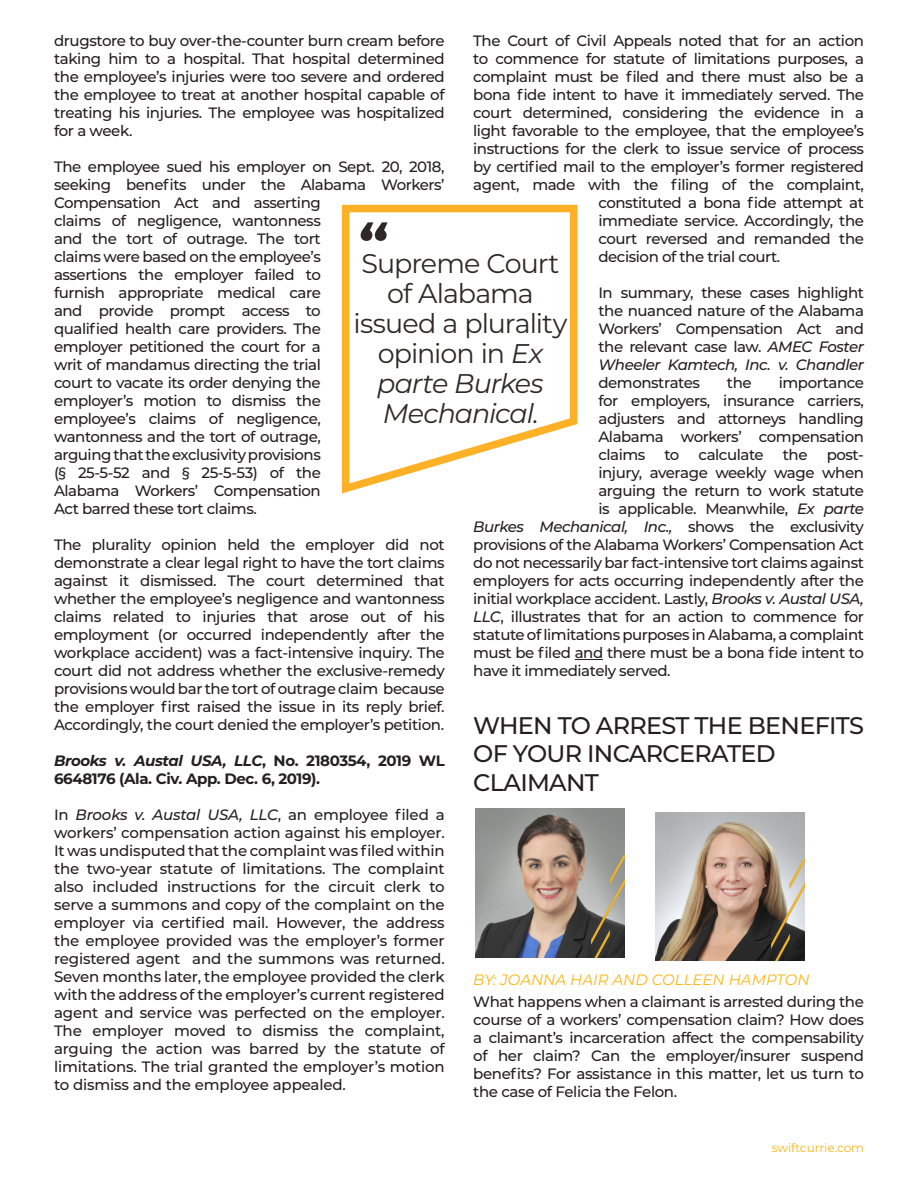
<style>
.page{position:relative;width:918px;height:1188px;background:#fff}
.page>*{position:absolute;margin:0;border:0;box-sizing:border-box;transform-origin:0 0}
.t1{font:27px/30px "Montserrat";letter-spacing:-.035em;color:#2e2926;text-align:center}
.t2{font:500 24px/28.8px "Montserrat";letter-spacing:-.03em;color:#231f20}
.t3{font:500 15px/18px "Montserrat";letter-spacing:-.03em;color:#231f20;text-align:justify}
.t4{font:700 15px/18px "Montserrat";letter-spacing:-.025em;color:#231f20}
.t5{font:italic 500 15px "Montserrat";letter-spacing:-.03em;color:#231f20}
.t6{font:italic 15px "Montserrat";color:#fcb615}
.t7{font:12px "Montserrat";color:#fcb615}
.s1{font-style:italic}
.s2{font-style:normal}
</style>
<div class="page">
<svg style="left:575px;top:659px;width:28px;height:1px"></svg>
<svg style="left:341px;top:204px;width:237px;height:290px"></svg>
<svg style="left:361px;top:222px;width:27px;height:19px"></svg>
<img style="left:476px;top:809px;width:148px;height:148px">
<img style="left:591px;top:856px;width:33px;height:101px">
<img style="left:656px;top:812px;width:148px;height:149px">
<img style="left:771px;top:860px;width:33px;height:101px">
<p class="t3" style="left:473px;top:31px;width:392px">The Court of Civil Appeals noted that for an action</p>
<p class="t3" style="left:473px;top:49px;width:392px">to commence for statute of limitations purposes, a</p>
<p class="t3" style="left:473px;top:67px;width:392px">complaint must be filed and there must also be a</p>
<p class="t3" style="left:473px;top:85px;width:392px">bona fide intent to have it immediately served. The</p>
<p class="t3" style="left:473px;top:103px;width:392px">court determined, considering the evidence in a</p>
<p class="t3" style="left:473px;top:121px;width:392px">light favorable to the employee, that the employee’s</p>
<p class="t3" style="left:473px;top:139px;width:392px">instructions for the clerk to issue service of process</p>
<p class="t3" style="left:473px;top:157px;width:392px">by certified mail to the employer’s former registered</p>
<p class="t3" style="left:473px;top:175px;width:392px">agent, made with the filing of the complaint,</p>
<p class="t3" style="left:598px;top:193px;width:267px">constituted a bona fide attempt at</p>
<p class="t3" style="left:598px;top:211px;width:267px">immediate service. Accordingly, the</p>
<p class="t3" style="left:598px;top:229px;width:267px">court reversed and remanded the</p>
<p class="t3" style="left:598px;top:247px;width:183px">decision of the trial court.</p>
<p class="t3" style="left:598px;top:283px;width:267px">In summary, these cases highlight the nuanced nature of the Alabama Workers’ Compensation Act and the relevant case law. <span class="s1">AMEC Foster Wheeler Kamtech, Inc. v. Chandler </span>demonstrates</p>
<p class="t3" style="left:54px;top:31px;width:392px">drugstore to buy over-the-counter burn cream before taking him to a hospital. That hospital determined the employee’s injuries were too severe and ordered the employee to treat at another hospital capable of treating his injuries. The employee was hospitalized for a week.</p>
<p class="t3" style="left:54px;top:157px;width:392px;text-align:left">The employee sued his employer on Sept. 20, 2018, seeking benefits under the Alabama Workers’ Compensation Act and asserting<br>claims of negligence, wantonness<br>and the tort of outrage. The tort<br>claims were based on the employee’s<br>assertions the employer failed to<br>furnish appropriate medical care<br>and provide prompt access to<br>qualified health care providers. The<br>employer petitioned the court for a<br>writ of mandamus directing the trial<br>court to vacate its order denying the<br>employer’s motion to dismiss the<br>employee’s claims of negligence,<br>wantonness and the tort of outrage,<br>arguing that the exclusivity provisions<br>(§ 25-5-52 and § 25-5-53) of the<br>Alabama Workers’ Compensation<br>Act barred these tort claims.</p>
<p class="t3" style="left:54px;top:535px;width:392px">The plurality opinion held the employer did not demonstrate a clear legal right to have the tort claims against it dismissed. The court determined that whether the employee’s negligence and wantonness claims related to injuries that arose out of his employment (or occurred independently after the workplace accident) was a fact-intensive inquiry. The court did not address whether the exclusive-remedy provisions would bar the tort of outrage claim because the employer first raised the issue in its reply brief.<br>Accordingly, the court denied the employer’s petition.</p>
<p class="t4" style="left:54px;top:751px;width:392px"><span class="s1">Brooks v. Austal USA, LLC</span>, No. 2180354, 2019 WL<br>6648176 (Ala. Civ. App. Dec. 6, 2019).</p>
<p class="t3" style="left:54px;top:805px;width:392px">In <span class="s1">Brooks v. Austal USA, LLC</span>, an employee filed a workers’ compensation action against his employer.<br>It was undisputed that the complaint was filed within the two-year statute of limitations. The complaint also included instructions for the circuit clerk to serve a summons and copy of the complaint on the employer via certified mail. However, the address the employee provided was the employer’s former registered agent and the summons was returned.<br>Seven months later, the employee provided the clerk with the address of the employer’s current registered agent and service was perfected on the employer.<br>The employer moved to dismiss the complaint, arguing the action was barred by the statute of limitations. The trial granted the employer’s motion to dismiss and the employee appealed.</p>
<p class="t1" style="left:354px;top:247px;width:215px">Supreme Court of Alabama issued a plurality opinion in <span class="s1">Ex parte Burkes<br>Mechanical</span>.</p>
<p class="t3" style="left:598px;top:373px;width:267px;text-indent:180px">importance for employers, insurance carriers, adjusters and attorneys handling Alabama workers’ compensation claims</p>
<p class="t3" style="left:727px;top:373px;width:26px">the</p>
<p class="t3" style="left:664px;top:445px;width:17px">to</p>
<p class="t3" style="left:699px;top:445px;width:67px">calculate</p>
<p class="t3" style="left:783px;top:445px;width:26px">the</p>
<p class="t3" style="left:827px;top:445px;width:39px">post-</p>
<p class="t3" style="left:598px;top:463px;width:267px">injury, average weekly wage when</p>
<p class="t3" style="left:598px;top:481px;width:267px">arguing the return to work statute</p>
<p class="t3" style="left:598px;top:499px;width:267px">is applicable. Meanwhile, <span class="s1">Ex parte</span></p>
<p class="t5" style="left:473px;top:516px;width:392px">Burkes Mechanical, Inc., <span class="s2">shows the exclusivity</span></p>
<p class="t3" style="left:473px;top:535px;width:392px">provisions of the Alabama Workers’ Compensation Act</p>
<p class="t3" style="left:473px;top:553px;width:392px">do not necessarily bar fact-intensive tort claims against</p>
<p class="t3" style="left:473px;top:571px;width:392px">employers for acts occurring independently after the</p>
<p class="t3" style="left:473px;top:589px;width:392px">initial workplace accident. Lastly, <span class="s1">Brooks v. Austal USA,</span></p>
<p class="t3" style="left:473px;top:607px;width:392px"><span class="s1">LLC</span>, illustrates that for an action to commence for</p>
<p class="t3" style="left:473px;top:625px;width:392px">statute of limitations purposes in Alabama, a complaint</p>
<p class="t3" style="left:473px;top:643px;width:392px">must be filed and there must be a bona fide intent to</p>
<p class="t3" style="left:473px;top:661px;width:199px">have it immediately served.</p>
<p class="t2" style="left:473px;top:710px;width:392px">WHEN TO ARREST THE BENEFITS<br>OF YOUR INCARCERATED<br>CLAIMANT</p>
<p class="t6" style="left:473px;top:969px;width:338px">BY: JOANNA HAIR AND COLLEEN HAMPTON</p>
<p class="t3" style="left:473px;top:992px;width:392px">What happens when a claimant is arrested during the course of a workers’ compensation claim? How does a claimant’s incarceration affect the compensability of her claim? Can the employer/insurer suspend benefits? For assistance in this matter, let us turn to the case of Felicia the Felon.</p>
<p class="t7" style="left:772px;top:1139px;width:94px">swiftcurrie.com</p>
</div>
